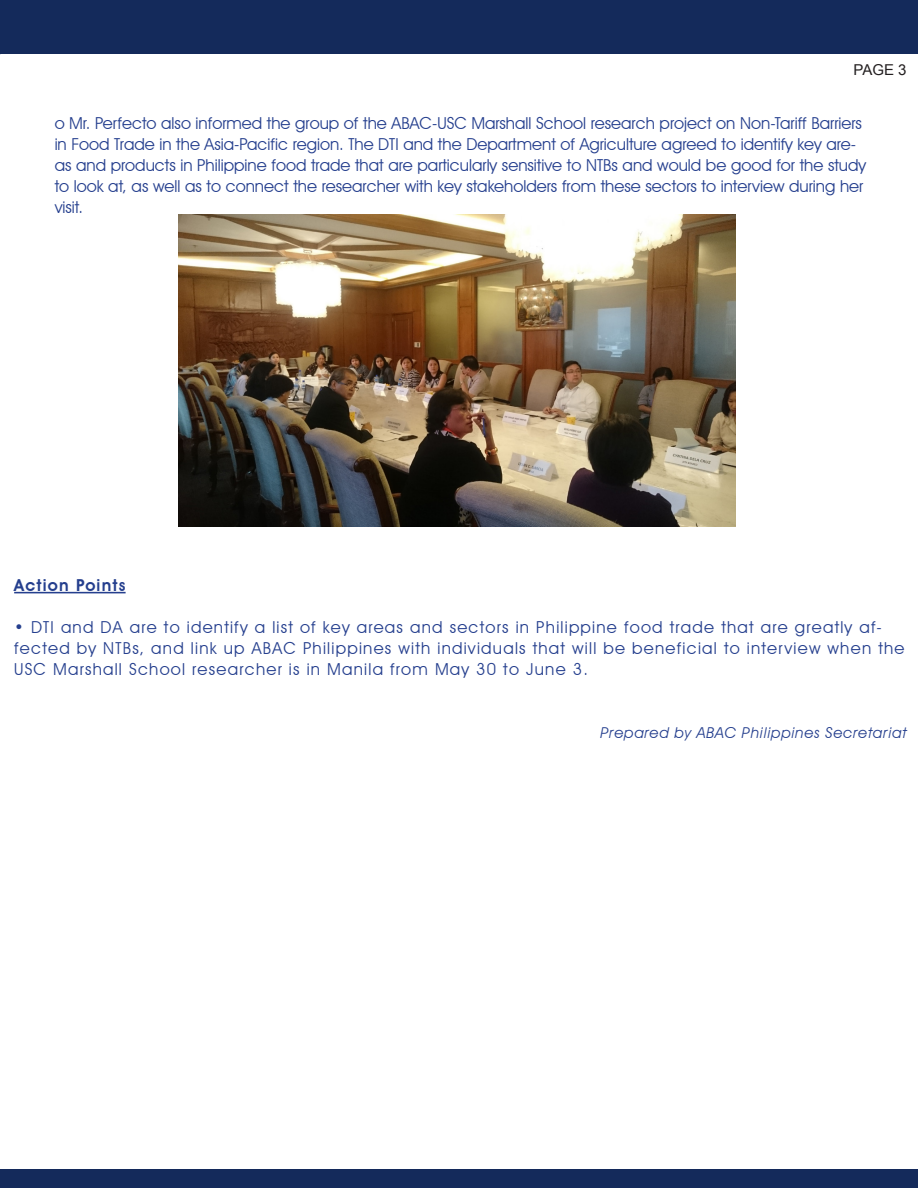
<style>
.page{position:relative;width:918px;height:1188px;background:#fff}
.page>*{position:absolute;margin:0;border:0;box-sizing:border-box;transform-origin:0 0}
.t1{font:16.5px/21px "Avant Garde IT Cby BT";color:#253f8e}
.t2{font:16.5px/21px "Avant Garde IT Cby BT";letter-spacing:.075em;color:#253f8e}
.t3{font:600 16.5px "Avant Garde IT Cby BT";letter-spacing:.075em;color:#253f8e}
.t4{font:italic 15px "Avant Garde IT Cby BT";letter-spacing:.05em;color:#253f8e}
.t5{font:15px "Arial";color:#231f20}
</style>
<div class="page">
<div style="left:0;top:0;width:918px;height:54px;background:#142a5b"></div>
<div style="left:0;top:1170px;width:918px;height:18px;background:#142a5b"></div>
<hr style="left:14px;top:592px;width:112px;height:1px;background:#253f8e">
<img style="left:179px;top:214px;width:556px;height:313px">
<p class="t5" style="left:854px;top:60px;width:55px">PAGE 3</p>
<p class="t1" style="left:55px;top:113px;width:813px">o Mr. Perfecto also informed the group of the ABAC-USC Marshall School research project on Non-Tariff Barriers in Food Trade in the Asia-Pacific region. The DTI and the Department of Agriculture agreed to identify key are&shy;as and products in Philippine food trade that are particularly sensitive to NTBs and would be good for the study to look at, as well as to connect the researcher with key stakeholders from these sectors to interview during her visit.</p>
<p class="t3" style="left:14px;top:575px;width:113px">Action Points</p>
<p class="t2" style="left:14px;top:617px;width:892px">• DTI and DA are to identify a list of key areas and sectors in Philippine food trade that are greatly af&shy;fected by NTBs, and link up ABAC Philippines with individuals that will be beneficial to interview when the<br>USC Marshall School researcher is in Manila from May 30 to June 3.</p>
<p class="t4" style="left:600px;top:724px;width:308px">Prepared by ABAC Philippines Secretariat</p>
</div>
